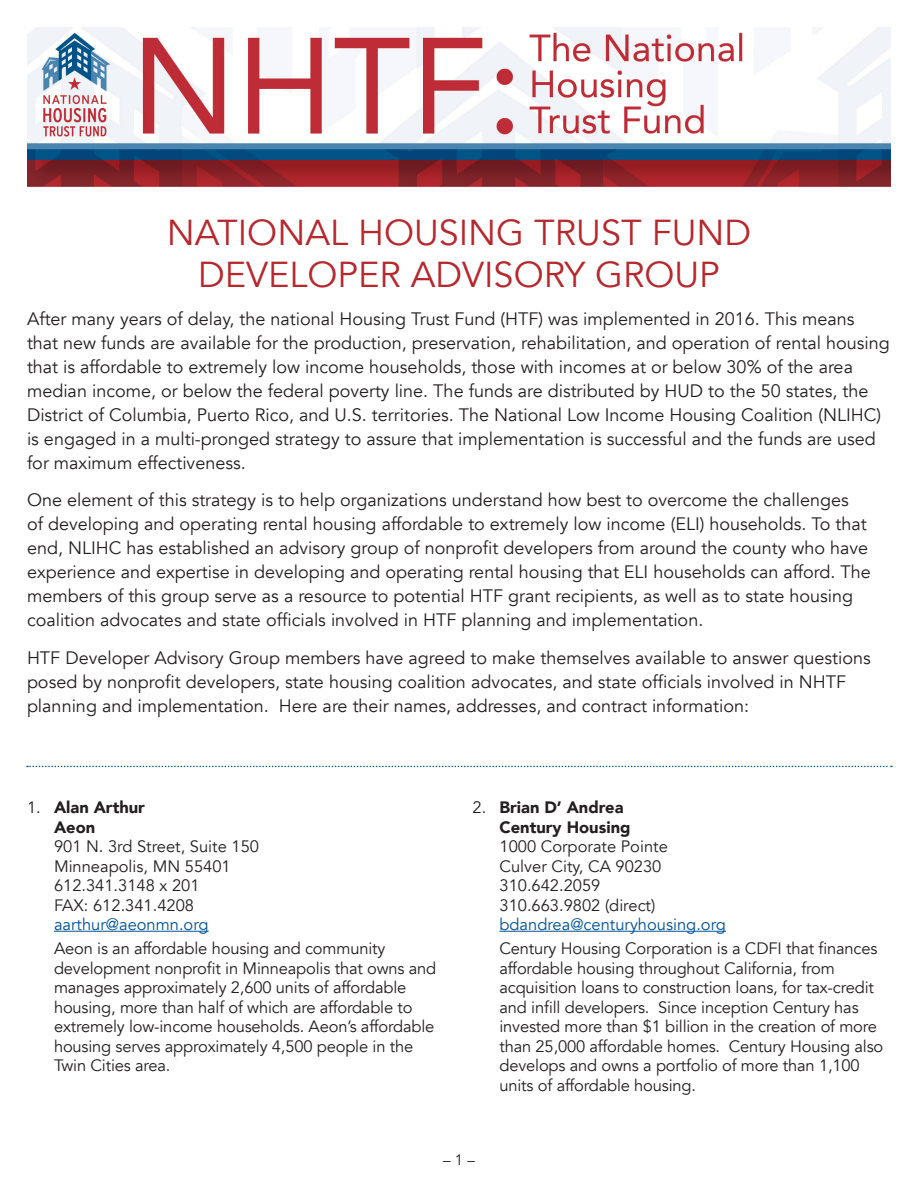
<style>
.page{position:relative;width:918px;height:1188px;background:#fff}
.page>*{position:absolute;margin:0;border:0;box-sizing:border-box;transform-origin:0 0}
.Heading_1{font:36px/42px "Avenir";color:#b6282d;text-align:center}
.Body_Text{font:18px/24px "Avenir";color:#231f20}
.Body_Text_Indent{font:16.5px/19.5px "Avenir";letter-spacing:-.01em;color:#231f20}
.Body_Text-2{font:15px "Avenir";color:#231f20}
.s1{font-weight:900}
.s2{color:#005294}
</style>
<div class="page">
<img style="left:27px;top:27px;width:864px;height:160px">
<hr style="left:54px;top:931px;width:155px;height:1px;background:#005294">
<hr style="left:500px;top:931px;width:226px;height:1px;background:#005294">
<svg style="left:27px;top:766px;width:865px;height:1px"></svg>
<p class="Heading_1" style="left:167px;top:213px;width:586px">NATIONAL HOUSING TRUST FUND<br>DEVELOPER ADVISORY GROUP</p>
<p class="Body_Text" style="left:27px;top:307px;width:864px">After many years of delay, the national Housing Trust Fund (HTF) was implemented in 2016. This means that new funds are available for the production, preservation, rehabilitation, and operation of rental housing that is affordable to extremely low income households, those with incomes at or below 30% of the area median income, or below the federal poverty line. The funds are distributed by HUD to the 50 states, the District of Columbia, Puerto Rico, and U.S. territories. The National Low Income Housing Coalition (NLIHC) is engaged in a multi-pronged strategy to assure that implementation is successful and the funds are used for maximum effectiveness.</p>
<p class="Body_Text" style="left:27px;top:488px;width:845px">One element of this strategy is to help organizations understand how best to overcome the challenges<br>of developing and operating rental housing affordable to extremely low income (ELI) households. To that end, NLIHC has established an advisory group of nonprofit developers from around the county who have experience and expertise in developing and operating rental housing that ELI households can afford. The members of this group serve as a resource to potential HTF grant recipients, as well as to state housing coalition advocates and state officials involved in HTF planning and implementation.</p>
<p class="Body_Text" style="left:27px;top:646px;width:845px">HTF Developer Advisory Group members have agreed to make themselves available to answer questions posed by nonprofit developers, state housing coalition advocates, and state officials involved in NHTF planning and implementation. Here are their names, addresses, and contract information:</p>
<p class="Body_Text_Indent" style="left:54px;top:798px;width:207px;text-indent:-27px">1. <span class="s1">Alan Arthur<br>Aeon<br></span>901 N. 3rd Street, Suite 150<br>Minneapolis, MN 55401<br>612.341.3148 x 201<br>FAX: 612.341.4208 <span class="s2">aarthur@aeonmn.org</span></p>
<p class="Body_Text_Indent" style="left:54px;top:939px;width:384px">Aeon is an affordable housing and community development nonprofit in Minneapolis that owns and manages approximately 2,600 units of affordable housing, more than half of which are affordable to extremely low-income households. Aeon’s affordable housing serves approximately 4,500 people in the Twin Cities area.</p>
<p class="Body_Text_Indent" style="left:500px;top:798px;width:228px;text-indent:-27px">2. <span class="s1">Brian D’ Andrea<br>Century Housing<br></span>1000 Corporate Pointe<br>Culver City, CA 90230<br>310.642.2059<br>310.663.9802 (direct) <span class="s2">bdandrea@centuryhousing.org</span></p>
<p class="Body_Text_Indent" style="left:500px;top:939px;width:385px">Century Housing Corporation is a CDFI that finances affordable housing throughout California, from acquisition loans to construction loans, for tax-credit and infill developers. Since inception Century has invested more than $1 billion in the creation of more than 25,000 affordable homes. Century Housing also develops and owns a portfolio of more than 1,100 units of affordable housing.</p>
<p class="Body_Text-2" style="left:443px;top:1151px;width:33px">– 1 –</p>
</div>
